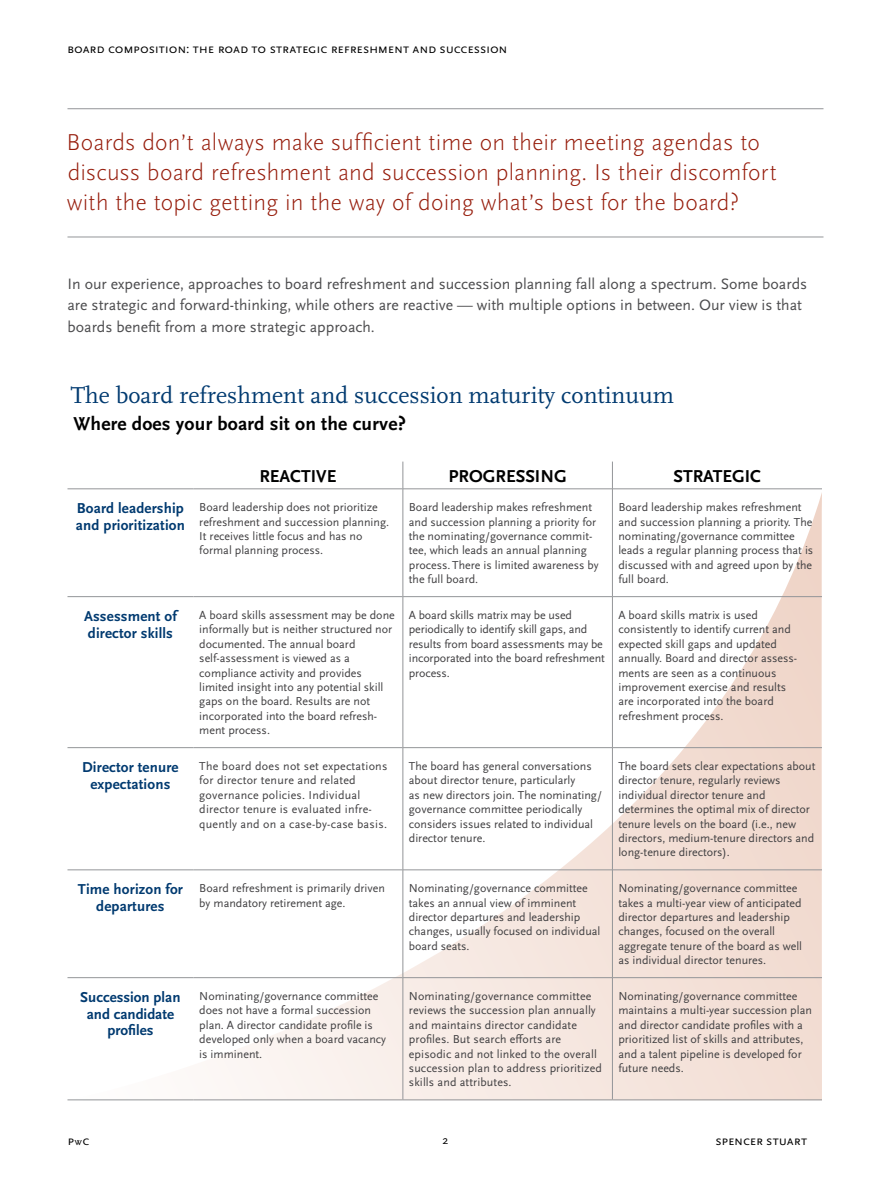
<style>
.page{position:relative;width:891px;height:1188px;background:#fff}
.page>*{position:absolute;margin:0;border:0;box-sizing:border-box;transform-origin:0 0}
.t1{font:300 24px/30px "Scala Sans Pro";letter-spacing:.01em;color:#961c0b}
.t2{font:24px "Scala Pro";color:#003a70}
.t3{font:700 19.5px "Scala Sans Pro";letter-spacing:.01em;color:#000}
.t4{font:700 18px "Scala Sans Pro";color:#000}
.t5{font:15.75px/21.8px "Scala Sans Pro";color:#4d4d4f}
.t6{font:700 15px/16.5px "Scala Sans Pro";letter-spacing:.01em;color:#003a70;text-align:center}
.t7{font:13.5px "Scala Sans Pro";letter-spacing:-.01em;color:#000}
.t8{font:12px/14.4px "Scala Sans Pro";color:#414042}
.t9{font:12px/14.4px "Scala Sans Pro";letter-spacing:.02em;color:#414042}
.t10{font:12px "Scala Sans Pro";color:#000}
.s1{font-size:10.5px}
</style>
<div class="page">
<svg style="left:68px;top:492px;width:754px;height:608px"></svg>
<hr style="left:68px;top:488px;width:125px;height:1px;background:#939598">
<hr style="left:193px;top:488px;width:210px;height:1px;background:#939598">
<hr style="left:403px;top:488px;width:209px;height:1px;background:#939598">
<hr style="left:613px;top:488px;width:209px;height:1px;background:#939598">
<hr style="left:68px;top:596px;width:125px;height:1px;background:#939598">
<hr style="left:193px;top:596px;width:210px;height:1px;background:#939598">
<hr style="left:403px;top:596px;width:209px;height:1px;background:#939598">
<hr style="left:613px;top:596px;width:209px;height:1px;background:#939598">
<hr style="left:68px;top:747px;width:125px;height:1px;background:#939598">
<hr style="left:193px;top:747px;width:210px;height:1px;background:#939598">
<hr style="left:403px;top:747px;width:209px;height:1px;background:#939598">
<hr style="left:613px;top:747px;width:209px;height:1px;background:#939598">
<hr style="left:68px;top:869px;width:125px;height:1px;background:#939598">
<hr style="left:193px;top:869px;width:210px;height:1px;background:#939598">
<hr style="left:403px;top:869px;width:209px;height:1px;background:#939598">
<hr style="left:613px;top:869px;width:209px;height:1px;background:#939598">
<hr style="left:68px;top:977px;width:125px;height:1px;background:#939598">
<hr style="left:193px;top:977px;width:210px;height:1px;background:#939598">
<hr style="left:403px;top:977px;width:209px;height:1px;background:#939598">
<hr style="left:613px;top:977px;width:209px;height:1px;background:#939598">
<hr style="left:68px;top:1100px;width:125px;height:1px;background:#939598">
<hr style="left:193px;top:1100px;width:210px;height:1px;background:#939598">
<hr style="left:403px;top:1100px;width:209px;height:1px;background:#939598">
<hr style="left:612px;top:1100px;width:210px;height:1px;background:#939598">
<svg style="left:403px;top:462px;width:1px;height:27px"></svg>
<svg style="left:612px;top:462px;width:1px;height:27px"></svg>
<hr style="left:403px;top:489px;width:1px;height:108px;background:#939598">
<hr style="left:612px;top:489px;width:1px;height:108px;background:#939598">
<hr style="left:403px;top:597px;width:1px;height:151px;background:#939598">
<hr style="left:612px;top:597px;width:1px;height:151px;background:#939598">
<hr style="left:403px;top:748px;width:1px;height:122px;background:#939598">
<hr style="left:612px;top:748px;width:1px;height:122px;background:#939598">
<hr style="left:403px;top:870px;width:1px;height:108px;background:#939598">
<hr style="left:612px;top:870px;width:1px;height:108px;background:#939598">
<hr style="left:403px;top:978px;width:1px;height:122px;background:#939598">
<hr style="left:612px;top:978px;width:1px;height:122px;background:#939598">
<hr style="left:68px;top:108px;width:756px;height:1px;background:#939598">
<hr style="left:68px;top:237px;width:756px;height:1px;background:#939598">
<p class="t7" style="left:68px;top:41px;width:442px">Board composition: The road to strategic refreshment and succession</p>
<h1 class="t1" style="left:67px;top:127px;width:712px">Boards don’t always make sufficient time on their meeting agendas to discuss board refreshment and succession planning. Is their discomfort with the topic getting in the way of doing what’s best for the board?</h1>
<p class="t5" style="left:68px;top:273px;width:741px">In our experience, approaches to board refreshment and succession planning fall along a spectrum. Some boards are strategic and forward-thinking, while others are reactive — with multiple options in between. Our view is that boards benefit from a more strategic approach.</p>
<h1 class="t2" style="left:71px;top:381px;width:605px">The board refreshment and succession maturity continuum</h1>
<h2 class="t3" style="left:74px;top:413px;width:334px">Where does your board sit on the curve?</h2>
<h3 class="t4" style="left:259px;top:466px;width:79px">REACTIVE</h3>
<h3 class="t4" style="left:449px;top:466px;width:120px">PROGRESSING</h3>
<h3 class="t4" style="left:673px;top:466px;width:89px">STRATEGIC</h3>
<p class="t6" style="left:76px;top:500px;width:111px;text-align:left">Board leadership and prioritization</p>
<p class="t8" style="left:199px;top:500px;width:191px">Board leadership does not prioritize refreshment and succession planning.<br>It receives little focus and has no formal planning process.</p>
<p class="t8" style="left:409px;top:500px;width:191px">Board leadership makes refreshment and succession planning a priority for the nominating/governance commit&shy;tee, which leads an annual planning process. There is limited awareness by the full board.</p>
<p class="t8" style="left:618px;top:500px;width:196px">Board leadership makes refreshment and succession planning a priority. The nominating/governance committee leads a regular planning process that is discussed with and agreed upon by the full board.</p>
<p class="t6" style="left:84px;top:608px;width:94px;text-align:left">Assessment of director skills</p>
<p class="t8" style="left:199px;top:608px;width:197px">A board skills assessment may be done informally but is neither structured nor documented. The annual board self-assessment is viewed as a compliance activity and provides limited insight into any potential skill gaps on the board. Results are not incorporated into the board refresh&shy;ment process.</p>
<p class="t8" style="left:409px;top:608px;width:198px">A board skills matrix may be used periodically to identify skill gaps, and results from board assessments may be incorporated into the board refreshment process.</p>
<p class="t8" style="left:618px;top:608px;width:180px">A board skills matrix is used consistently to identify current and expected skill gaps and updated annually. Board and director assess&shy;ments are seen as a continuous improvement exercise and results are incorporated into the board refreshment process.</p>
<p class="t6" style="left:82px;top:759px;width:98px">Director tenure expectations</p>
<p class="t9" style="left:199px;top:759px;width:190px">The board does not set expectations for director tenure and related governance policies. Individual director tenure is evaluated infre&shy;quently and on a case-by-case basis.</p>
<p class="t8" style="left:409px;top:759px;width:195px">The board has general conversations about director tenure, particularly<br>as new directors join. The nominating/ governance committee periodically considers issues related to individual director tenure.</p>
<p class="t8" style="left:618px;top:759px;width:199px">The board sets clear expectations about director tenure, regularly reviews individual director tenure and determines the optimal mix of director tenure levels on the board (i.e., new directors, medium-tenure directors and long-tenure directors).</p>
<p class="t6" style="left:78px;top:881px;width:107px">Time horizon for departures</p>
<p class="t8" style="left:199px;top:881px;width:187px">Board refreshment is primarily driven by mandatory retirement age.</p>
<p class="t8" style="left:409px;top:881px;width:193px">Nominating/governance committee takes an annual view of imminent director departures and leadership changes, usually focused on individual board seats.</p>
<p class="t8" style="left:618px;top:881px;width:185px">Nominating/governance committee takes a multi-year view of anticipated director departures and leadership changes, focused on the overall aggregate tenure of the board as well as individual director tenures.</p>
<p class="t6" style="left:80px;top:989px;width:102px">Succession plan and candidate profiles</p>
<p class="t8" style="left:199px;top:989px;width:188px">Nominating/governance committee does not have a formal succession plan. A director candidate profile is developed only when a board vacancy is imminent.</p>
<p class="t8" style="left:409px;top:989px;width:195px">Nominating/governance committee reviews the succession plan annually and maintains director candidate profiles. But search efforts are episodic and not linked to the overall succession plan to address prioritized skills and attributes.</p>
<p class="t8" style="left:618px;top:989px;width:195px">Nominating/governance committee maintains a multi-year succession plan and director candidate profiles with a prioritized list of skills and attributes, and a talent pipeline is developed for future needs.</p>
<p class="t10" style="left:443px;top:1133px;width:7px">2</p>
<p class="t7" style="left:722px;top:1133px;width:87px">pencer Stuart</p>
<p class="t7" style="left:68px;top:1133px;width:62px">P<span class="s1">w</span>CS</p>
</div>
